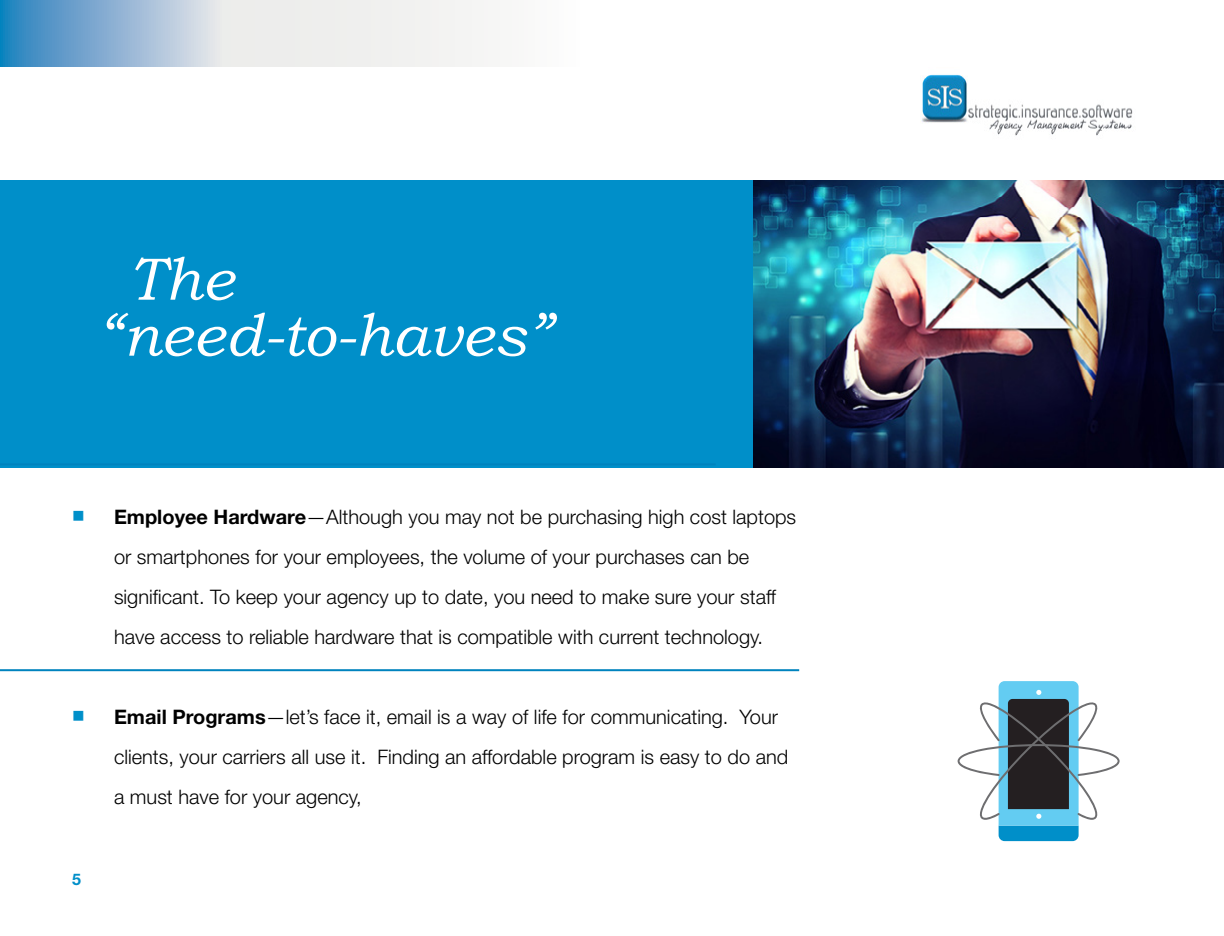
<style>
.page{position:relative;width:1224px;height:936px;background:#fff}
.page>*{position:absolute;margin:0;border:0;box-sizing:border-box;transform-origin:0 0}
.t1{font:italic 60px/56px "Bookman Old Style";color:#fff}
.t2{font:300 20px/40px "Helvetica Neue";color:#000}
.t3{font:700 16px "Helvetica Neue";color:#008fc9}
.s1{color:#008fc9}
.s2{font-weight:700}
</style>
<div class="page">
<img style="left:920px;top:74px;width:213px;height:62px">
<div style="left:0;top:180px;width:1224px;height:288px;background:#008fc9"></div>
<img style="left:754px;top:180px;width:470px;height:288px">
<svg style="left:0;top:0;width:484px;height:67px"></svg>
<hr style="left:0;top:463px;width:716px;height:2px;background:#0083be">
<hr style="left:0;top:669px;width:799px;height:2px;background:#0083be">
<svg style="left:958px;top:681px;width:162px;height:160px"></svg>
<h1 class="t1" style="left:96px;top:250px;width:457px;text-indent:32px">The “need-to-haves”</h1>
<p class="t2" style="left:114px;top:496px;width:684px;text-indent:-42px"><span class="s1">■</span> <span class="s2">Employee Hardware</span>—Although you may not be purchasing high cost laptops or smartphones for your employees, the volume of your purchases can be significant. To keep your agency up to date, you need to make sure your staff have access to reliable hardware that is compatible with current technology.</p>
<p class="t2" style="left:114px;top:696px;width:676px;text-indent:-42px"><span class="s1">■</span> <span class="s2">Email Programs</span>—let’s face it, email is a way of life for communicating. Your clients, your carriers all use it. Finding an affordable program is easy to do and a must have for your agency,</p>
<p class="t3" style="left:72px;top:869px;width:10px">5</p>
</div>
